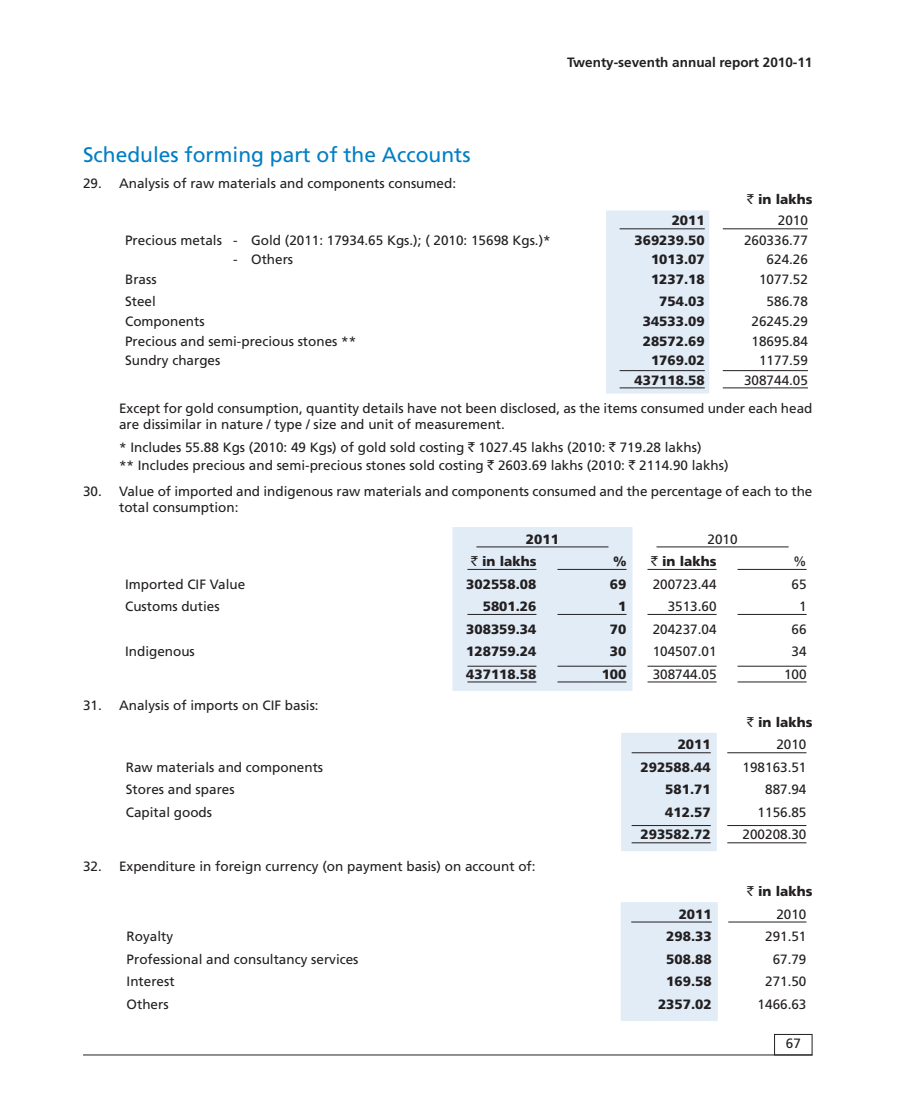
<style>
.page{position:relative;width:898px;height:1117px;background:#fff}
.page>*{position:absolute;margin:0;border:0;box-sizing:border-box;transform-origin:0 0}
.t1{font:21px "Frutiger";color:#007ec5}
.t2{font:13.5px/28.5px "Frutiger";color:#231f20}
.t3{font:900 13.5px "Frutiger";color:#231f20}
.t4{font:700 13.5px "Frutiger";color:#231f20}
.s1{font-family:"Rupee Foradian";font-weight:400}
.s2{font-family:"Rupee Foradian"}
</style>
<div class="page">
<hr style="left:83px;top:1054px;width:729px;height:1px;background:#231f20">
<div style="left:774px;top:1034px;width:38px;height:21px;border:1px solid #231f20"></div>
<div style="left:606px;top:210px;width:103px;height:183px;background:#e1ecf7"></div>
<hr style="left:619px;top:228px;width:85px;height:1px;background:#231f20">
<hr style="left:722px;top:228px;width:86px;height:1px;background:#231f20">
<hr style="left:619px;top:370px;width:85px;height:1px;background:#231f20">
<hr style="left:619px;top:387px;width:85px;height:1px;background:#231f20">
<hr style="left:722px;top:370px;width:86px;height:1px;background:#231f20">
<hr style="left:722px;top:387px;width:86px;height:1px;background:#231f20">
<div style="left:452px;top:527px;width:180px;height:164px;background:#e1ecf7"></div>
<hr style="left:476px;top:546px;width:132px;height:1px;background:#231f20">
<hr style="left:656px;top:546px;width:132px;height:1px;background:#231f20">
<hr style="left:467px;top:569px;width:69px;height:1px;background:#231f20">
<hr style="left:557px;top:569px;width:69px;height:1px;background:#231f20">
<hr style="left:647px;top:569px;width:69px;height:1px;background:#231f20">
<hr style="left:737px;top:569px;width:69px;height:1px;background:#231f20">
<hr style="left:467px;top:614px;width:69px;height:1px;background:#231f20">
<hr style="left:557px;top:614px;width:69px;height:1px;background:#231f20">
<hr style="left:647px;top:614px;width:69px;height:1px;background:#231f20">
<hr style="left:737px;top:614px;width:69px;height:1px;background:#231f20">
<hr style="left:467px;top:666px;width:69px;height:1px;background:#231f20">
<hr style="left:467px;top:681px;width:69px;height:1px;background:#231f20">
<hr style="left:557px;top:666px;width:69px;height:1px;background:#231f20">
<hr style="left:557px;top:681px;width:69px;height:1px;background:#231f20">
<hr style="left:647px;top:666px;width:69px;height:1px;background:#231f20">
<hr style="left:647px;top:681px;width:69px;height:1px;background:#231f20">
<hr style="left:737px;top:666px;width:69px;height:1px;background:#231f20">
<hr style="left:737px;top:681px;width:69px;height:1px;background:#231f20">
<div style="left:621px;top:733px;width:95px;height:118px;background:#e1ecf7"></div>
<hr style="left:631px;top:752px;width:79px;height:1px;background:#231f20">
<hr style="left:727px;top:752px;width:79px;height:1px;background:#231f20">
<hr style="left:631px;top:825px;width:79px;height:1px;background:#231f20">
<hr style="left:631px;top:842px;width:79px;height:1px;background:#231f20">
<hr style="left:727px;top:825px;width:79px;height:1px;background:#231f20">
<hr style="left:727px;top:842px;width:79px;height:1px;background:#231f20">
<div style="left:621px;top:902px;width:96px;height:119px;background:#e1ecf7"></div>
<hr style="left:631px;top:921px;width:80px;height:1px;background:#231f20">
<hr style="left:728px;top:921px;width:78px;height:1px;background:#231f20">
<h1 class="t1" style="left:83px;top:147px;width:389px">Schedules forming part of the Accounts</h1>
<p class="t2" style="left:83px;top:170px;width:374px">29. Analysis of raw materials and components consumed:</p>
<p class="t4" style="left:567px;top:56px;width:247px">Twenty-seventh annual report 2010-11</p>
<p class="t3" style="left:747px;top:194px;width:67px"><span class="s1">`</span> in lakhs</p>
<p class="t3" style="left:671px;top:215px;width:35px">2011</p>
<p class="t2" style="left:778px;top:207px;width:32px">2010</p>
<p class="t2" style="left:125px;top:227px;width:427px">Precious metals - Gold (2011: 17934.65 Kgs.); ( 2010: 15698 Kgs.)*</p>
<p class="t3" style="left:634px;top:235px;width:72px">369239.50</p>
<p class="t2" style="left:744px;top:227px;width:65px">260336.77</p>
<p class="t2" style="left:233px;top:247px;width:62px">- Others</p>
<p class="t3" style="left:651px;top:254px;width:55px">1013.07</p>
<p class="t2" style="left:766px;top:247px;width:43px">624.26</p>
<p class="t2" style="left:125px;top:266px;width:33px">Brass</p>
<p class="t3" style="left:651px;top:274px;width:55px">1237.18</p>
<p class="t2" style="left:759px;top:266px;width:50px">1077.52</p>
<p class="t2" style="left:125px;top:289px;width:32px">Steel</p>
<p class="t3" style="left:659px;top:296px;width:47px">754.03</p>
<p class="t2" style="left:766px;top:289px;width:43px">586.78</p>
<p class="t2" style="left:125px;top:308px;width:81px">Components</p>
<p class="t3" style="left:642px;top:316px;width:63px">34533.09</p>
<p class="t2" style="left:751px;top:308px;width:58px">26245.29</p>
<p class="t2" style="left:125px;top:328px;width:233px">Precious and semi-precious stones **</p>
<p class="t3" style="left:642px;top:335px;width:63px">28572.69</p>
<p class="t2" style="left:751px;top:328px;width:58px">18695.84</p>
<p class="t2" style="left:125px;top:347px;width:97px">Sundry charges</p>
<p class="t3" style="left:651px;top:355px;width:55px">1769.02</p>
<p class="t2" style="left:759px;top:347px;width:50px">1177.59</p>
<p class="t3" style="left:634px;top:374px;width:72px">437118.58</p>
<p class="t2" style="left:119px;top:367px;width:695px;text-indent:625px">308744.05<br>Except for gold consumption, quantity details have not been disclosed, as the items consumed under each head</p>
<p class="t2" style="left:119px;top:414px;width:584px;line-height:22.5px">are dissimilar in nature / type / size and unit of measurement.<br>* Includes 55.88 Kgs (2010: 49 Kgs) of gold sold costing <span class="s2">`</span> 1027.45 lakhs (2010: <span class="s2">`</span> 719.28 lakhs)</p>
<p class="t2" style="left:119px;top:452px;width:611px">** Includes precious and semi-precious stones sold costing <span class="s2">`</span> 2603.69 lakhs (2010: <span class="s2">`</span> 2114.90 lakhs)</p>
<p class="t2" style="left:119px;top:483px;width:694px;line-height:16.5px;text-indent:-36px">30. Value of imported and indigenous raw materials and components consumed and the percentage of each to the total consumption:</p>
<p class="t3" style="left:526px;top:533px;width:35px">2011</p>
<p class="t2" style="left:707px;top:525px;width:32px">2010</p>
<p class="t3" style="left:471px;top:556px;width:67px"><span class="s1">`</span> in lakhs</p>
<p class="t3" style="left:613px;top:556px;width:15px">%</p>
<p class="t3" style="left:651px;top:556px;width:67px"><span class="s1">`</span> in lakhs</p>
<p class="t2" style="left:793px;top:548px;width:15px">%</p>
<p class="t2" style="left:125px;top:570px;width:122px">Imported CIF Value</p>
<p class="t3" style="left:466px;top:578px;width:72px">302558.08</p>
<p class="t3" style="left:610px;top:578px;width:18px">69</p>
<p class="t2" style="left:652px;top:570px;width:65px">200723.44</p>
<p class="t2" style="left:791px;top:570px;width:17px">65</p>
<p class="t2" style="left:125px;top:593px;width:96px">Customs duties</p>
<p class="t3" style="left:482px;top:601px;width:55px">5801.26</p>
<p class="t3" style="left:618px;top:601px;width:10px">1</p>
<p class="t2" style="left:667px;top:593px;width:50px">3513.60</p>
<p class="t2" style="left:799px;top:593px;width:9px">1</p>
<p class="t3" style="left:466px;top:623px;width:72px">308359.34</p>
<p class="t3" style="left:610px;top:623px;width:18px">70</p>
<p class="t2" style="left:652px;top:615px;width:65px">204237.04</p>
<p class="t2" style="left:791px;top:615px;width:17px">66</p>
<p class="t2" style="left:125px;top:638px;width:71px">Indigenous</p>
<p class="t3" style="left:466px;top:646px;width:72px">128759.24</p>
<p class="t3" style="left:610px;top:646px;width:18px">30</p>
<p class="t2" style="left:652px;top:638px;width:65px">104507.01</p>
<p class="t2" style="left:791px;top:638px;width:17px">34</p>
<p class="t3" style="left:466px;top:668px;width:72px">437118.58</p>
<p class="t3" style="left:601px;top:668px;width:26px">100</p>
<p class="t2" style="left:652px;top:661px;width:65px">308744.05</p>
<p class="t2" style="left:784px;top:661px;width:24px">100</p>
<p class="t2" style="left:83px;top:692px;width:237px">31. Analysis of imports on CIF basis:</p>
<p class="t3" style="left:747px;top:717px;width:67px"><span class="s1">`</span> in lakhs</p>
<p class="t3" style="left:677px;top:739px;width:35px">2011</p>
<p class="t2" style="left:776px;top:731px;width:32px">2010</p>
<p class="t2" style="left:126px;top:754px;width:199px">Raw materials and components</p>
<p class="t3" style="left:640px;top:762px;width:72px">292588.44</p>
<p class="t2" style="left:742px;top:754px;width:65px">198163.51</p>
<p class="t2" style="left:126px;top:776px;width:110px">Stores and spares</p>
<p class="t3" style="left:665px;top:784px;width:47px">581.71</p>
<p class="t2" style="left:765px;top:776px;width:43px">887.94</p>
<p class="t2" style="left:126px;top:799px;width:88px">Capital goods</p>
<p class="t3" style="left:665px;top:807px;width:47px">412.57</p>
<p class="t2" style="left:757px;top:799px;width:50px">1156.85</p>
<p class="t3" style="left:640px;top:829px;width:72px">293582.72</p>
<p class="t2" style="left:742px;top:821px;width:65px">200208.30</p>
<p class="t2" style="left:83px;top:852px;width:454px">32. Expenditure in foreign currency (on payment basis) on account of:</p>
<p class="t3" style="left:747px;top:886px;width:67px"><span class="s1">`</span> in lakhs</p>
<p class="t3" style="left:678px;top:908px;width:35px">2011</p>
<p class="t2" style="left:776px;top:900px;width:32px">2010</p>
<p class="t2" style="left:127px;top:923px;width:48px">Royalty</p>
<p class="t3" style="left:666px;top:931px;width:47px">298.33</p>
<p class="t2" style="left:765px;top:923px;width:43px">291.51</p>
<p class="t2" style="left:127px;top:945px;width:233px">Professional and consultancy services</p>
<p class="t3" style="left:666px;top:953px;width:47px">508.88</p>
<p class="t2" style="left:772px;top:945px;width:35px">67.79</p>
<p class="t2" style="left:127px;top:968px;width:50px">Interest</p>
<p class="t3" style="left:666px;top:976px;width:47px">169.58</p>
<p class="t2" style="left:765px;top:968px;width:43px">271.50</p>
<p class="t2" style="left:127px;top:991px;width:44px">Others</p>
<p class="t3" style="left:658px;top:998px;width:55px">2357.02</p>
<p class="t2" style="left:757px;top:991px;width:50px">1466.63</p>
<p class="t2" style="left:786px;top:1030px;width:17px">67</p>
</div>
